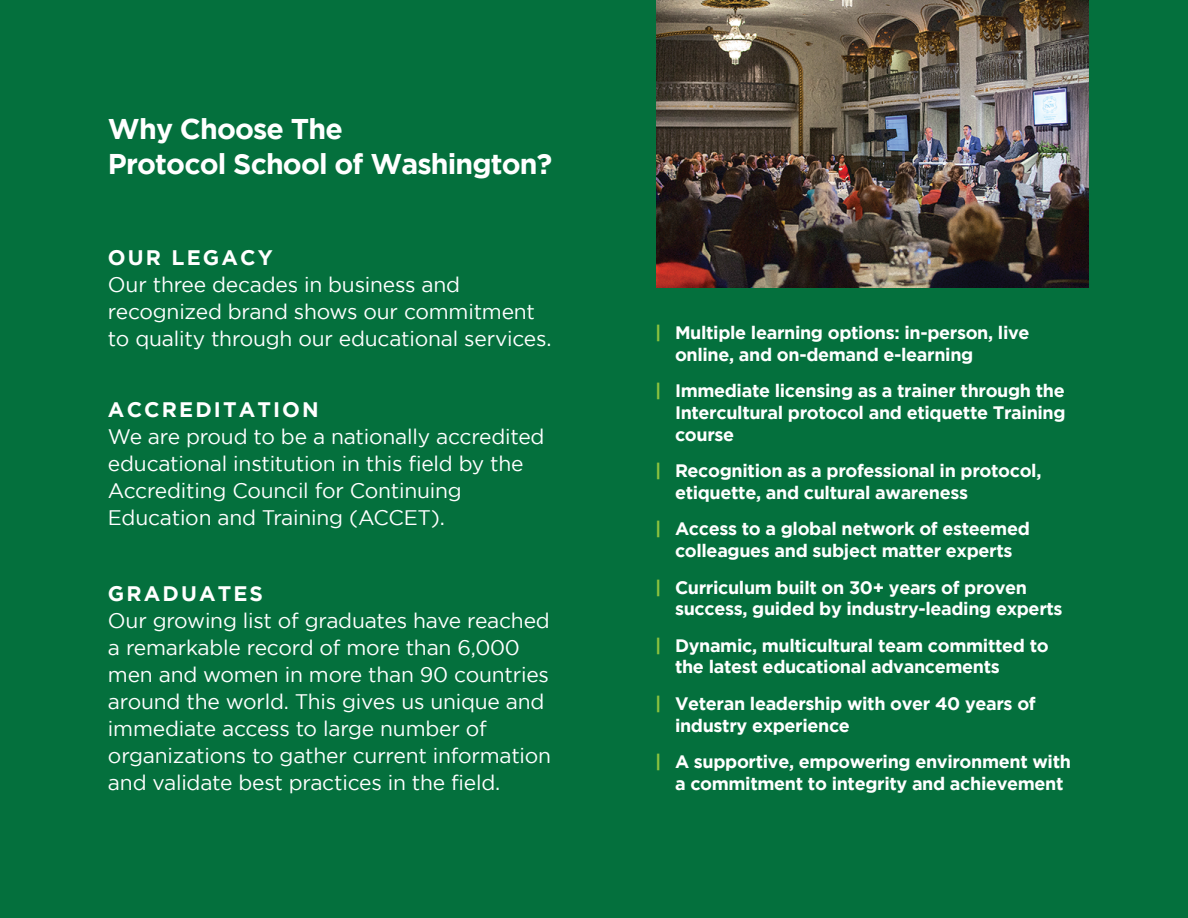
<style>
.page{position:relative;width:1188px;height:918px;background:#04703d}
.page>*{position:absolute;margin:0;border:0;box-sizing:border-box;transform-origin:0 0}
.t1{font:700 28.5px/34.2px "Gotham";letter-spacing:-.03em;color:#fff}
.t2{font:21px/27px "Gotham";letter-spacing:-.01em;color:#fff}
.t3{font:700 21px "Gotham";letter-spacing:.1em;color:#fff}
.t4{font:700 18px/21.6px "Gotham";letter-spacing:-.02em;color:#fff}
.t5{font:700 18px "Gotham";color:#8dc33f}
</style>
<div class="page">
<img style="left:657px;top:0;width:432px;height:288px">
<h1 class="t1" style="left:108px;top:111px;width:446px">Why Choose The<br>Protocol School of Washington?</h1>
<p class="t3" style="left:108px;top:245px;width:166px">OUR LEGACY</p>
<p class="t2" style="left:108px;top:271px;width:445px">Our three decades in business and recognized brand shows our commitment to quality through our educational services.</p>
<p class="t3" style="left:108px;top:398px;width:212px">ACCREDITATION</p>
<p class="t2" style="left:108px;top:423px;width:438px">We are proud to be a nationally accredited educational institution in this field by the Accrediting Council for Continuing Education and Training (ACCET).</p>
<p class="t3" style="left:108px;top:581px;width:157px">GRADUATES</p>
<p class="t2" style="left:108px;top:607px;width:445px">Our growing list of graduates have reached a remarkable record of more than 6,000 men and women in more than 90 countries around the world. This gives us unique and immediate access to large number of organizations to gather current information and validate best practices in the field.</p>
<p class="t5" style="left:655px;top:322px;width:8px">|</p>
<p class="t5" style="left:655px;top:381px;width:8px">|</p>
<p class="t5" style="left:655px;top:460px;width:8px">|</p>
<p class="t5" style="left:655px;top:519px;width:8px">|</p>
<p class="t5" style="left:655px;top:577px;width:8px">|</p>
<p class="t5" style="left:655px;top:635px;width:8px">|</p>
<p class="t5" style="left:655px;top:693px;width:8px">|</p>
<p class="t5" style="left:655px;top:751px;width:8px">|</p>
<p class="t4" style="left:675px;top:322px;width:356px">Multiple learning options: in-person, live online, and on-demand e-learning</p>
<p class="t4" style="left:675px;top:380px;width:392px;text-align:justify">Immediate licensing as a trainer through the Intercultural protocol and etiquette Training course</p>
<p class="t4" style="left:675px;top:460px;width:368px">Recognition as a professional in protocol, etiquette, and cultural awareness</p>
<p class="t4" style="left:675px;top:518px;width:356px">Access to a global network of esteemed colleagues and subject matter experts</p>
<p class="t4" style="left:675px;top:576px;width:389px">Curriculum built on 30+ years of proven success, guided by industry-leading experts</p>
<p class="t4" style="left:675px;top:634px;width:375px">Dynamic, multicultural team committed to the latest educational advancements</p>
<p class="t4" style="left:675px;top:692px;width:362px">Veteran leadership with over 40 years of industry experience</p>
<p class="t4" style="left:675px;top:751px;width:398px">A supportive, empowering environment with a commitment to integrity and achievement</p>
</div>
